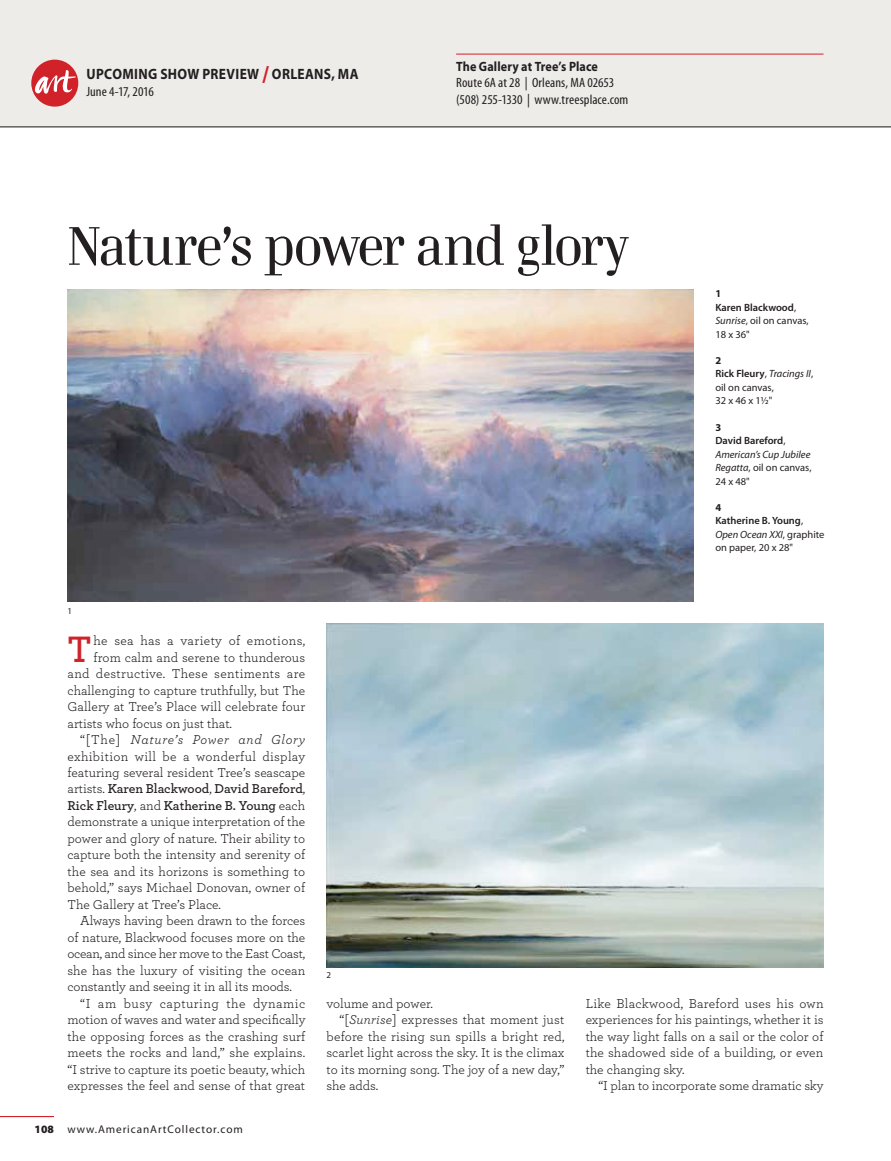
<style>
.page{position:relative;width:891px;height:1161px;background:#fff}
.page>*{position:absolute;margin:0;border:0;box-sizing:border-box;transform-origin:0 0}
.t1{font:51px "Danubia OT";letter-spacing:-.05em;color:#231e20}
.t2{font:600 38.55px "Archer";color:#d1222a}
.t3{font:700 15px "Myriad Pro";letter-spacing:.025em;color:#231e20;scale:.9 1}
.t4{font:13.5px/16.5px "Archer";color:#231e20;text-align:justify}
.t5{font:condensed 13.5px/16.2px "Myriad Pro";letter-spacing:.005em;color:#231e20;scale:1.05 1}
.t6{font:600 13.5px "Archer";color:#231e20}
.t7{font:13.5px "Archer";letter-spacing:.025em;color:#231e20}
.t8{font:13.5px "Archer";letter-spacing:-.025em;color:#231e20}
.t9{font:13.5px "Archer";letter-spacing:.03em;color:#231e20}
.t10{font:italic 13.5px "Archer";letter-spacing:.05em;color:#231e20}
.t11{font:13.5px "Archer";letter-spacing:.035em;color:#231e20}
.t12{font:700 13.5px "Myriad Pro";letter-spacing:.01em;color:#231e20;scale:.9 1}
.t13{font:11.25px "Myriad Pro";letter-spacing:.08em;color:#231e20}
.t14{font:10.5px/13.5px "Myriad Pro";color:#231e20}
.t15{font:italic 10.5px/13.5px "Myriad Pro";color:#231e20}
.t16{font:9px "Myriad Pro";color:#231e20}
.s1{font-size:23.25px;color:#d1222a}
.s2{font-weight:700}
.s3{font-weight:600}
.s4{font-style:italic}
.s5{font-weight:700;font-style:normal}
.s6{font-weight:600;font-style:normal}
.s7{font-style:normal}
.s8{font-weight:400}
.s9{font-weight:900}
</style>
<div class="page">
<div style="left:0;top:0;width:891px;height:127px;background:#eeece9"></div>
<hr style="left:0;top:1116px;width:54px;height:1px;background:#d1222a">
<div style="left:31px;top:60px;width:47px;height:47px;background:#d1222a;border-radius:50%"></div>
<svg style="left:33px;top:70px;width:43px;height:24px"></svg>
<hr style="left:0;top:127px;width:891px;height:1px;background:#231e20">
<hr style="left:456px;top:54px;width:367px;height:1px;background:#d1222a">
<hr style="left:890px;top:54px;width:1px;height:446px;background:#f1f1f1">
<img style="left:68px;top:289px;width:626px;height:313px">
<img style="left:327px;top:624px;width:497px;height:343px">
<p class="t3" style="left:87px;top:66px;width:304px">UPCOMING SHOW PREVIEW <span class="s1">/</span> ORLEANS, MA</p>
<p class="t5" style="left:86px;top:83px;width:66px">June 4-17, 2016</p>
<p class="t12" style="left:456px;top:59px;width:159px">The Gallery at Tree’s Place</p>
<p class="t5" style="left:456px;top:75px;width:166px">Route 6A at 28 | Orleans, MA 02653 (508) 255-1330 | www.treesplace.com</p>
<h1 class="t1" style="left:68px;top:214px;width:563px">Nature’s power and glory</h1>
<p class="t16" style="left:67px;top:606px;width:6px">1</p>
<p class="t14" style="left:715px;top:287px;width:95px"><span class="s2">1<br></span><span class="s3">Karen Blackwood</span>,<br><span class="s4">Sunrise</span>, oil on canvas,<br>18 x 36"</p>
<p class="t14" style="left:715px;top:354px;width:99px"><span class="s2">2<br></span><span class="s3">Rick Fleury</span>, <span class="s4">Tracings II</span>, oil on canvas,<br>32 x 46 x 1½"</p>
<p class="t15" style="left:715px;top:421px;width:98px"><span class="s5">3<br></span><span class="s6">David Bareford</span><span class="s7">,<br></span>American’s Cup Jubilee<br>Regatta<span class="s7">, oil on canvas,<br>24 x 48"</span></p>
<p class="t14" style="left:715px;top:501px;width:111px"><span class="s2">4<br></span><span class="s3">Katherine B. Young</span>,<br><span class="s4">Open Ocean XXI</span>, graphite on paper, 20 x 28"</p>
<h2 class="t2" style="left:68px;top:620px;width:26px">T</h2>
<p class="t9" style="left:94px;top:631px;width:213px">he sea has a variety of emotions,</p>
<p class="t4" style="left:94px;top:648px;width:213px">from calm and serene to thunderous</p>
<p class="t7" style="left:67px;top:664px;width:239px">and destructive. These sentiments are</p>
<p class="t4" style="left:67px;top:681px;width:239px">challenging to capture truthfully, but The</p>
<p class="t4" style="left:67px;top:698px;width:239px">Gallery at Tree’s Place will celebrate four</p>
<p class="t4" style="left:67px;top:714px;width:166px">artists who focus on just that.</p>
<p class="t10" style="left:80px;top:730px;width:227px"><span class="s7">“[The]</span> Nature’s Power and Glory</p>
<p class="t7" style="left:67px;top:747px;width:239px">exhibition will be a wonderful display</p>
<p class="t4" style="left:67px;top:764px;width:239px">featuring several resident Tree’s seascape</p>
<p class="t6" style="left:67px;top:779px;width:239px"><span class="s8">artists.</span> Karen Blackwood<span class="s8">,</span> David Bareford<span class="s8">,</span></p>
<p class="t6" style="left:67px;top:795px;width:239px">Rick Fleury<span class="s8">, and</span> Katherine B. Young <span class="s8">each</span></p>
<p class="t4" style="left:67px;top:813px;width:239px">demonstrate a unique interpretation of the</p>
<p class="t4" style="left:67px;top:830px;width:239px">power and glory of nature. Their ability to</p>
<p class="t4" style="left:67px;top:846px;width:239px">capture both the intensity and serenity of</p>
<p class="t4" style="left:67px;top:863px;width:239px">the sea and its horizons is something to</p>
<p class="t4" style="left:67px;top:879px;width:239px">behold,” says Michael Donovan, owner of</p>
<p class="t4" style="left:67px;top:896px;width:155px">The Gallery at Tree’s Place.</p>
<p class="t4" style="left:80px;top:912px;width:227px">Always having been drawn to the forces</p>
<p class="t4" style="left:67px;top:929px;width:239px">of nature, Blackwood focuses more on the</p>
<p class="t8" style="left:67px;top:945px;width:239px">ocean, and since her move to the East Coast,</p>
<p class="t4" style="left:67px;top:962px;width:239px">she has the luxury of visiting the ocean</p>
<p class="t4" style="left:67px;top:978px;width:226px">constantly and seeing it in all its moods.</p>
<p class="t11" style="left:80px;top:994px;width:227px">“I am busy capturing the dynamic</p>
<p class="t4" style="left:67px;top:1011px;width:239px">motion of waves and water and specifically</p>
<p class="t4" style="left:67px;top:1028px;width:239px">the opposing forces as the crashing surf</p>
<p class="t4" style="left:67px;top:1044px;width:239px">meets the rocks and land,” she explains.</p>
<p class="t4" style="left:67px;top:1061px;width:239px">“I strive to capture its poetic beauty, which</p>
<p class="t4" style="left:67px;top:1077px;width:239px">expresses the feel and sense of that great</p>
<p class="t13" style="left:35px;top:1123px;width:210px"><span class="s9">108</span> www.AmericanArtCollector.com</p>
<p class="t16" style="left:327px;top:970px;width:6px">2</p>
<p class="t4" style="left:327px;top:995px;width:108px">volume and power.</p>
<p class="t4" style="left:339px;top:1011px;width:227px">“[<span class="s4">Sunrise</span>] expresses that moment just</p>
<p class="t4" style="left:327px;top:1028px;width:239px">before the rising sun spills a bright red,</p>
<p class="t4" style="left:327px;top:1044px;width:239px">scarlet light across the sky. It is the climax</p>
<p class="t4" style="left:327px;top:1061px;width:239px">to its morning song. The joy of a new day,”</p>
<p class="t4" style="left:327px;top:1077px;width:53px">she adds.</p>
<p class="t4" style="left:586px;top:995px;width:239px">Like Blackwood, Bareford uses his own experiences for his paintings, whether it is the way light falls on a sail or the color of the shadowed side of a building, or even the changing sky.</p>
<p class="t4" style="left:598px;top:1077px;width:227px">“I plan to incorporate some dramatic sky</p>
</div>
